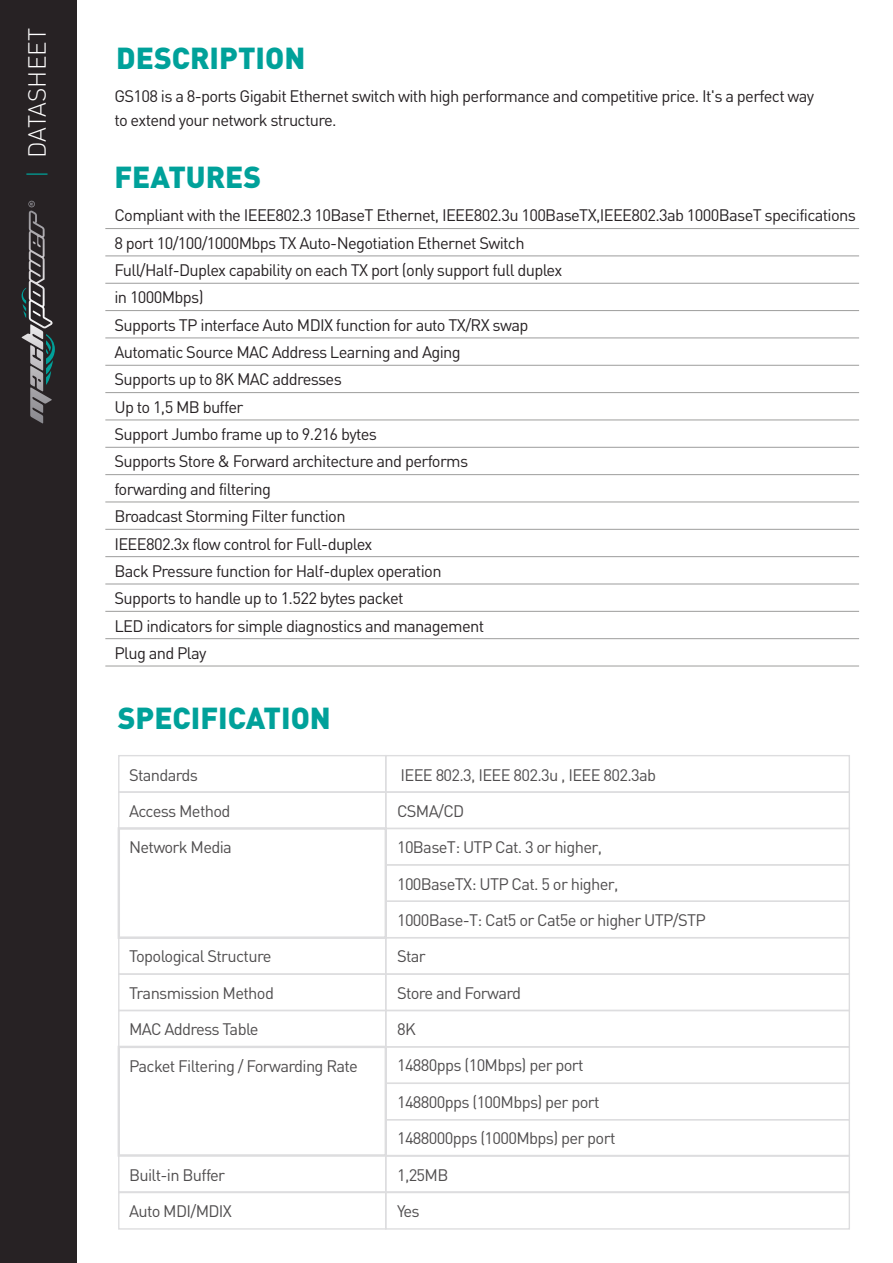
<style>
.page{position:relative;width:893px;height:1263px;background:#fff}
.page>*{position:absolute;margin:0;border:0;box-sizing:border-box;transform-origin:0 0}
.t1{font:900 30px "DIN";color:#00a19a}
.t2{font:300 24.45px "DIN";color:#fff}
.t3{font:16.5px/27.3px "DIN";letter-spacing:-.04em;color:#272224}
.t4{font:16.5px "DIN";letter-spacing:-.04em;color:#504e4f}
.s1{color:#00a098}
</style>
<div class="page">
<hr style="left:105px;top:228px;width:754px;height:1px;background:#9d9d9c">
<hr style="left:105px;top:256px;width:754px;height:1px;background:#9d9d9c">
<hr style="left:105px;top:283px;width:754px;height:1px;background:#9d9d9c">
<hr style="left:105px;top:310px;width:754px;height:1px;background:#9d9d9c">
<hr style="left:105px;top:338px;width:754px;height:1px;background:#9d9d9c">
<hr style="left:105px;top:365px;width:754px;height:1px;background:#9d9d9c">
<hr style="left:105px;top:392px;width:754px;height:1px;background:#9d9d9c">
<hr style="left:105px;top:420px;width:754px;height:1px;background:#9d9d9c">
<hr style="left:105px;top:447px;width:754px;height:1px;background:#9d9d9c">
<hr style="left:105px;top:474px;width:754px;height:1px;background:#9d9d9c">
<hr style="left:105px;top:502px;width:754px;height:1px;background:#9d9d9c">
<hr style="left:105px;top:529px;width:754px;height:1px;background:#9d9d9c">
<hr style="left:105px;top:556px;width:754px;height:1px;background:#9d9d9c">
<hr style="left:105px;top:584px;width:754px;height:1px;background:#9d9d9c">
<hr style="left:105px;top:611px;width:754px;height:1px;background:#9d9d9c">
<hr style="left:105px;top:638px;width:754px;height:1px;background:#9d9d9c">
<hr style="left:105px;top:666px;width:754px;height:1px;background:#9d9d9c">
<div style="left:118px;top:827px;width:269px;height:112px;border:2px solid #dddddf"></div>
<div style="left:118px;top:937px;width:268px;height:38px;border:1px solid #dddddf"></div>
<div style="left:118px;top:1046px;width:269px;height:111px;border:2px solid #dddddf"></div>
<div style="left:118px;top:1010px;width:268px;height:37px;border:1px solid #dddddf"></div>
<div style="left:118px;top:973px;width:268px;height:38px;border:1px solid #dddddf"></div>
<div style="left:118px;top:1192px;width:268px;height:37px;border:1px solid #dddddf"></div>
<div style="left:385px;top:864px;width:465px;height:38px;border:1px solid #dddddf"></div>
<div style="left:385px;top:900px;width:465px;height:38px;border:1px solid #dddddf"></div>
<div style="left:385px;top:791px;width:465px;height:38px;border:1px solid #dddddf"></div>
<div style="left:118px;top:755px;width:268px;height:38px;border:1px solid #dddddf"></div>
<div style="left:385px;top:755px;width:465px;height:38px;border:1px solid #dddddf"></div>
<div style="left:385px;top:828px;width:465px;height:37px;border:1px solid #dddddf"></div>
<div style="left:385px;top:937px;width:465px;height:38px;border:1px solid #dddddf"></div>
<div style="left:385px;top:1010px;width:465px;height:37px;border:1px solid #dddddf"></div>
<div style="left:385px;top:1046px;width:465px;height:38px;border:1px solid #dddddf"></div>
<div style="left:385px;top:1082px;width:465px;height:38px;border:1px solid #dddddf"></div>
<div style="left:385px;top:973px;width:465px;height:38px;border:1px solid #dddddf"></div>
<div style="left:385px;top:1119px;width:465px;height:38px;border:1px solid #dddddf"></div>
<div style="left:385px;top:1192px;width:465px;height:37px;border:1px solid #dddddf"></div>
<div style="left:118px;top:1155px;width:268px;height:37px;border:1px solid #dddddf"></div>
<div style="left:385px;top:1155px;width:465px;height:37px;border:1px solid #dddddf"></div>
<div style="left:0;top:0;width:76px;height:1263px;background:#272224"></div>
<svg style="left:46px;top:334px;width:9px;height:51px"></svg>
<svg style="left:22px;top:201px;width:31px;height:127px"></svg>
<h2 class="t2" style="left:22px;top:178px;width:152px;rotate:-90deg"><span class="s1">|</span> DATASHEET</h2>
<h1 class="t1" style="left:116px;top:38px;width:191px">DESCRIPTION</h1>
<p class="t3" style="left:114px;top:84px;width:701px;line-height:24.3px">GS108 is a 8-ports Gigabit Ethernet switch with high performance and competitive price. It's a perfect way to extend your network structure.</p>
<h1 class="t1" style="left:114px;top:157px;width:148px">FEATURES</h1>
<p class="t3" style="left:114px;top:201px;width:743px">Compliant with the IEEE802.3 10BaseT Ethernet, IEEE802.3u 100BaseTX,IEEE802.3ab 1000BaseT specifications 8 port 10/100/1000Mbps TX Auto-Negotiation Ethernet Switch<br>Full/Half-Duplex capability on each TX port (only support full duplex<br>in 1000Mbps)<br>Supports TP interface Auto MDIX function for auto TX/RX swap<br>Automatic Source MAC Address Learning and Aging<br>Supports up to 8K MAC addresses<br>Up to 1,5 MB buffer<br>Support Jumbo frame up to 9.216 bytes<br>Supports Store &amp; Forward architecture and performs<br>forwarding and filtering<br>Broadcast Storming Filter function<br>IEEE802.3x flow control for Full-duplex<br>Back Pressure function for Half-duplex operation<br>Supports to handle up to 1.522 bytes packet<br>LED indicators for simple diagnostics and management<br>Plug and Play</p>
<h1 class="t1" style="left:118px;top:698px;width:215px">SPECIFICATION</h1>
<p class="t4" style="left:129px;top:764px;width:70px">Standards</p>
<p class="t4" style="left:129px;top:801px;width:103px">Access Method</p>
<p class="t4" style="left:129px;top:837px;width:104px">Network Media</p>
<p class="t4" style="left:129px;top:946px;width:144px">Topological Structure</p>
<p class="t4" style="left:129px;top:982px;width:146px">Transmission Method</p>
<p class="t4" style="left:129px;top:1019px;width:131px">MAC Address Table</p>
<p class="t4" style="left:129px;top:1055px;width:230px">Packet Filtering / Forwarding Rate</p>
<p class="t4" style="left:129px;top:1164px;width:98px">Built-in Buffer</p>
<p class="t4" style="left:129px;top:1201px;width:105px">Auto MDI/MDIX</p>
<p class="t4" style="left:400px;top:764px;width:257px">IEEE 802.3, IEEE 802.3u , IEEE 802.3ab</p>
<p class="t4" style="left:397px;top:801px;width:69px">CSMA/CD</p>
<p class="t4" style="left:397px;top:837px;width:207px">10BaseT: UTP Cat. 3 or higher,</p>
<p class="t4" style="left:397px;top:873px;width:223px">100BaseTX: UTP Cat. 5 or higher,</p>
<p class="t4" style="left:397px;top:910px;width:310px">1000Base-T: Cat5 or Cat5e or higher UTP/STP</p>
<p class="t4" style="left:397px;top:946px;width:30px">Star</p>
<p class="t4" style="left:397px;top:982px;width:126px">Store and Forward</p>
<p class="t4" style="left:397px;top:1019px;width:20px">8K</p>
<p class="t4" style="left:397px;top:1055px;width:188px">14880pps (10Mbps) per port</p>
<p class="t4" style="left:397px;top:1091px;width:204px">148800pps (100Mbps) per port</p>
<p class="t4" style="left:397px;top:1128px;width:220px">1488000pps (1000Mbps) per port</p>
<p class="t4" style="left:397px;top:1164px;width:53px">1,25MB</p>
<p class="t4" style="left:397px;top:1201px;width:24px">Yes</p>
</div>
